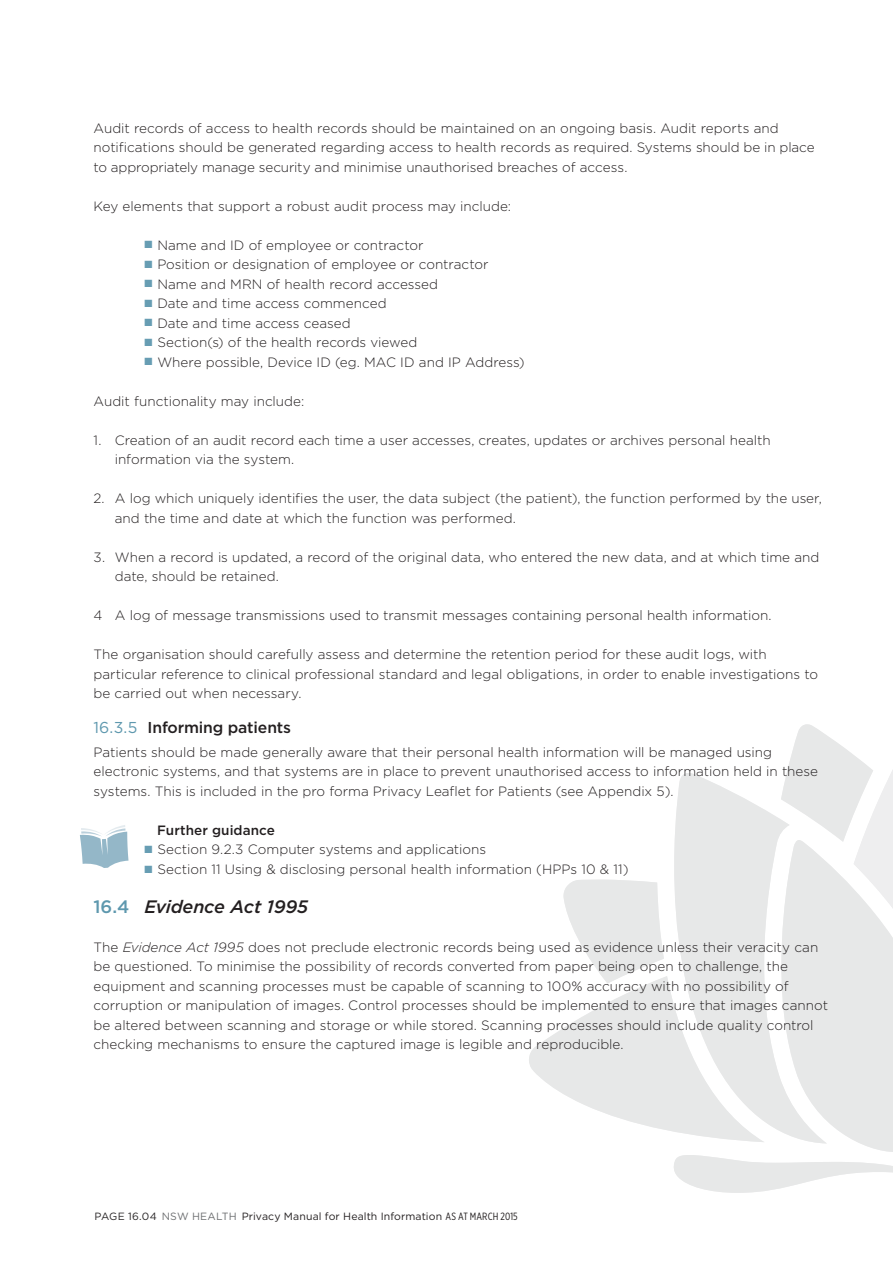
<style>
.page{position:relative;width:893px;height:1263px;background:#fff}
.page>*{position:absolute;margin:0;border:0;box-sizing:border-box;transform-origin:0 0}
.t1{font:italic 500 18px "Gotham";letter-spacing:-.01em;color:#231f20}
.t2{font:500 15.75px "Gotham";letter-spacing:-.01em;color:#231f20}
.t3{font:300 13.5px/19.5px "Gotham";color:#231f20}
.t4{font:500 13.5px "Gotham";letter-spacing:.005em;color:#231f20}
.t5{font:10.5px "Gotham";letter-spacing:.01em;color:#231f20}
.s1{color:#679db3}
.s2{font-weight:400;color:#5e98ae}
.s3{font-style:normal;color:#5e98ae}
.s4{font-style:italic}
.s5{color:#2a2728}
.s6{color:#6d6f71}
.s7{font-family:"Gotham X Narrow"}
</style>
<div class="page">
<svg style="left:529px;top:724px;width:364px;height:469px"></svg>
<svg style="left:80px;top:825px;width:48px;height:43px"></svg>
<p class="t3" style="left:94px;top:118px;width:722px">Audit records of access to health records should be maintained on an ongoing basis. Audit reports and notifications should be generated regarding access to health records as required. Systems should be in place to appropriately manage security and minimise unauthorised breaches of access.</p>
<p class="t3" style="left:94px;top:196px;width:419px">Key elements that support a robust audit process may include:</p>
<p class="t3" style="left:145px;top:235px;width:280px"><span class="s1">■</span> Name and ID of employee or contractor</p>
<p class="t3" style="left:145px;top:254px;width:345px"><span class="s1">■</span> Position or designation of employee or contractor</p>
<p class="t3" style="left:145px;top:274px;width:295px"><span class="s1">■</span> Name and MRN of health record accessed</p>
<p class="t3" style="left:145px;top:293px;width:244px"><span class="s1">■</span> Date and time access commenced</p>
<p class="t3" style="left:145px;top:313px;width:208px"><span class="s1">■</span> Date and time access ceased</p>
<p class="t3" style="left:145px;top:332px;width:274px"><span class="s1">■</span> Section(s) of the health records viewed</p>
<p class="t3" style="left:145px;top:352px;width:382px"><span class="s1">■</span> Where possible, Device ID (eg. MAC ID and IP Address)</p>
<p class="t3" style="left:94px;top:391px;width:212px">Audit functionality may include:</p>
<p class="t3" style="left:115px;top:430px;width:657px;text-indent:-21px">1. Creation of an audit record each time a user accesses, creates, updates or archives personal health information via the system.</p>
<p class="t3" style="left:115px;top:488px;width:709px;text-indent:-21px">2. A log which uniquely identifies the user, the data subject (the patient), the function performed by the user, and the time and date at which the function was performed.</p>
<p class="t3" style="left:115px;top:547px;width:706px;text-indent:-21px">3. When a record is updated, a record of the original data, who entered the new data, and at which time and date, should be retained.</p>
<p class="t3" style="left:94px;top:605px;width:677px">4 A log of message transmissions used to transmit messages containing personal health information.</p>
<p class="t3" style="left:94px;top:644px;width:726px">The organisation should carefully assess and determine the retention period for these audit logs, with particular reference to clinical professional standard and legal obligations, in order to enable investigations to be carried out when necessary.</p>
<p class="t2" style="left:94px;top:717px;width:199px"><span class="s2">16.3.5</span> Informing patients</p>
<p class="t3" style="left:94px;top:742px;width:726px">Patients should be made generally aware that their personal health information will be managed using electronic systems, and that systems are in place to prevent unauthorised access to information held in these systems. This is included in the pro forma Privacy Leaflet for Patients (see Appendix 5).</p>
<p class="t4" style="left:157px;top:821px;width:119px">Further guidance</p>
<p class="t3" style="left:145px;top:839px;width:343px"><span class="s1">■</span> Section 9.2.3 Computer systems and applications</p>
<p class="t3" style="left:145px;top:859px;width:485px"><span class="s1">■</span> Section 11 Using &amp; disclosing personal health information (HPPs 10 &amp; 11)</p>
<h1 class="t1" style="left:94px;top:894px;width:216px"><span class="s3">16.4</span> Evidence Act 1995</h1>
<p class="t3" style="left:94px;top:937px;width:736px">The <span class="s4">Evidence Act 1995</span> does not preclude electronic records being used as evidence unless their veracity can be questioned. To minimise the possibility of records converted from paper being open to challenge, the equipment and scanning processes must be capable of scanning to 100% accuracy with no possibility of corruption or manipulation of images. Control processes should be implemented to ensure that images cannot be altered between scanning and storage or while stored. Scanning processes should include quality control checking mechanisms to ensure the captured image is legible and reproducible.</p>
<p class="t5" style="left:95px;top:1210px;width:425px"><span class="s5">PAGE 16.04</span> <span class="s6">NSW HEALTH</span> Privacy Manual for Health Information <span class="s7">AS AT MARCH 2015</span></p>
</div>
